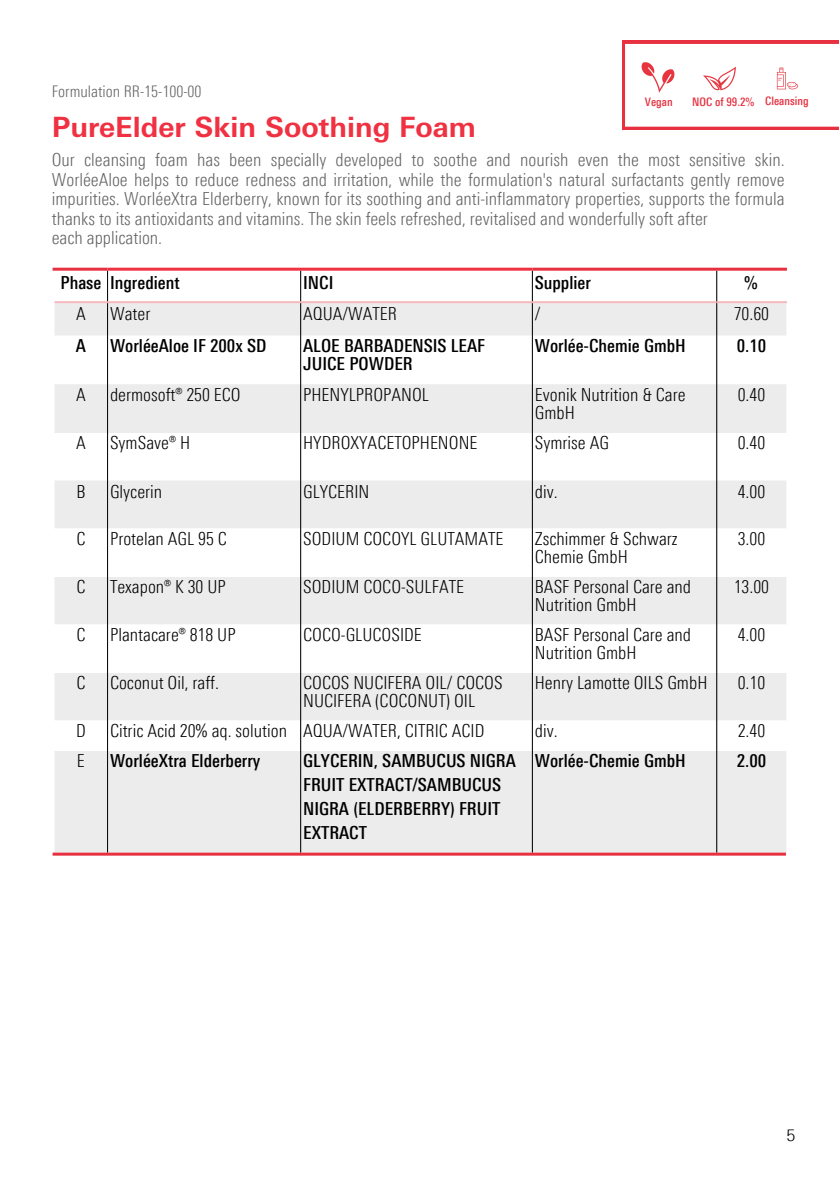
<style>
.page{position:relative;width:839px;height:1191px;background:#fff}
.page>*{position:absolute;margin:0;border:0;box-sizing:border-box;transform-origin:0 0}
.t1{font:700 28px "Linotype Univers Basic";color:#f03142}
.t2{font:300 18px/18px "Linotype Univers 320 Cn";color:#000}
.t3{font:300 18px/19.6px "Linotype Univers 320 Cn";color:#646363}
.t4{font:500 18px/24px "Linotype Univers 520 Cn";color:#000}
.t5{font:300 16px "Linotype Univers 320 Cn";color:#646363}
.t6{font:300 16px "Linotype Univers 330";color:#000}
.t7{font:500 11.8px "Linotype Univers 520 Cn";color:#e73040}
</style>
<div class="page">
<svg style="left:55px;top:303px;width:731px;height:552px;fill:#edecec"></svg>
<svg style="left:55px;top:528px;width:731px;height:223px"></svg>
<hr style="left:107px;top:271px;width:1px;height:582px;background:#000">
<hr style="left:300px;top:271px;width:1px;height:582px;background:#000">
<hr style="left:532px;top:271px;width:1px;height:582px;background:#000">
<hr style="left:716px;top:271px;width:1px;height:582px;background:#000">
<hr style="left:55px;top:301px;width:661px;height:2px;background:#f5b6bc">
<hr style="left:716px;top:301px;width:70px;height:2px;background:#f5b6bc">
<hr style="left:53px;top:268px;width:55px;height:3px;background:#e73040">
<hr style="left:532px;top:268px;width:254px;height:3px;background:#e73040">
<hr style="left:53px;top:853px;width:732px;height:3px;background:#e73040">
<hr style="left:108px;top:268px;width:424px;height:3px;background:#f03142">
<svg style="left:622px;top:41px;width:216px;height:88px"></svg>
<img style="left:640px;top:60px;width:35px;height:35px">
<img style="left:701px;top:61px;width:36px;height:36px">
<img style="left:775px;top:67px;width:24px;height:24px">
<p class="t5" style="left:52px;top:85px;width:151px">Formulation RR-15-100-00</p>
<p class="t1" style="left:52px;top:110px;width:426px">PureElder Skin Soothing Foam</p>
<p class="t3" style="left:52px;top:152px;width:734px">Our cleansing foam has been specially developed to soothe and nourish even the most sensitive skin.<br>WorléeAloe helps to reduce redness and irritation, while the formulation's natural surfactants gently remove impurities. WorléeXtra Elderberry, known for its soothing and anti-inflammatory properties, supports the formula thanks to its antioxidants and vitamins. The skin feels refreshed, revitalised and wonderfully soft after<br>each application.</p>
<p class="t7" style="left:645px;top:97px;width:29px">Vegan</p>
<p class="t7" style="left:692px;top:97px;width:64px">NOC of 99.2%</p>
<p class="t7" style="left:765px;top:96px;width:45px">Cleansing</p>
<h3 class="t4" style="left:60px;top:273px;width:42px">Phase</h3>
<h1 class="t4" style="left:110px;top:273px;width:71px">Ingredient</h1>
<p class="t4" style="left:303px;top:273px;width:32px">INCI</p>
<p class="t4" style="left:535px;top:273px;width:58px">Supplier</p>
<p class="t4" style="left:744px;top:273px;width:15px">%</p>
<p class="t2" style="left:76px;top:307px;width:11px">A</p>
<p class="t2" style="left:110px;top:307px;width:42px">Water</p>
<p class="t2" style="left:303px;top:307px;width:95px">AQUA/WATER</p>
<h2 class="t2" style="left:535px;top:307px;width:7px">/</h2>
<p class="t2" style="left:733px;top:307px;width:37px">70.60</p>
<p class="t4" style="left:76px;top:336px;width:12px">A</p>
<p class="t4" style="left:110px;top:336px;width:158px">WorléeAloe IF 200x SD</p>
<p class="t4" style="left:303px;top:339px;width:183px;line-height:18px">ALOE BARBADENSIS LEAF<br>JUICE POWDER</p>
<p class="t4" style="left:535px;top:336px;width:152px">Worlée-Chemie GmbH</p>
<p class="t4" style="left:736px;top:336px;width:31px">0.10</p>
<p class="t2" style="left:76px;top:388px;width:11px">A</p>
<p class="t2" style="left:110px;top:388px;width:132px">dermosoft® 250 ECO</p>
<p class="t2" style="left:303px;top:388px;width:127px">PHENYLPROPANOL</p>
<p class="t2" style="left:535px;top:388px;width:152px">Evonik Nutrition &amp; Care<br>GmbH</p>
<p class="t2" style="left:737px;top:388px;width:29px">0.40</p>
<p class="t2" style="left:76px;top:436px;width:11px">A</p>
<p class="t2" style="left:110px;top:436px;width:82px">SymSave® H</p>
<p class="t2" style="left:303px;top:436px;width:176px">HYDROXYACETOPHENONE</p>
<p class="t2" style="left:535px;top:436px;width:76px">Symrise AG</p>
<p class="t2" style="left:737px;top:436px;width:29px">0.40</p>
<p class="t2" style="left:76px;top:485px;width:11px">B</p>
<p class="t2" style="left:110px;top:485px;width:54px">Glycerin</p>
<p class="t2" style="left:303px;top:485px;width:68px">GLYCERIN</p>
<p class="t2" style="left:535px;top:485px;width:24px">div.</p>
<p class="t2" style="left:737px;top:485px;width:29px">4.00</p>
<p class="t2" style="left:76px;top:532px;width:11px">C</p>
<p class="t2" style="left:110px;top:532px;width:118px">Protelan AGL 95 C</p>
<p class="t2" style="left:303px;top:532px;width:202px">SODIUM COCOYL GLUTAMATE</p>
<p class="t2" style="left:535px;top:532px;width:144px">Zschimmer &amp; Schwarz<br>Chemie GmbH</p>
<p class="t2" style="left:737px;top:532px;width:29px">3.00</p>
<p class="t2" style="left:76px;top:580px;width:11px">C</p>
<p class="t2" style="left:110px;top:580px;width:117px">Texapon® K 30 UP</p>
<p class="t2" style="left:303px;top:580px;width:162px">SODIUM COCO-SULFATE</p>
<p class="t2" style="left:535px;top:580px;width:158px">BASF Personal Care and</p>
<p class="t2" style="left:535px;top:598px;width:103px">Nutrition GmbH</p>
<p class="t2" style="left:733px;top:580px;width:37px">13.00</p>
<p class="t2" style="left:76px;top:628px;width:11px">C</p>
<p class="t2" style="left:110px;top:628px;width:127px">Plantacare® 818 UP</p>
<p class="t2" style="left:303px;top:628px;width:120px">COCO-GLUCOSIDE</p>
<p class="t2" style="left:535px;top:628px;width:158px">BASF Personal Care and</p>
<p class="t2" style="left:535px;top:646px;width:103px">Nutrition GmbH</p>
<p class="t2" style="left:737px;top:628px;width:29px">4.00</p>
<p class="t2" style="left:76px;top:676px;width:11px">C</p>
<p class="t2" style="left:110px;top:676px;width:110px">Coconut Oil, raff.</p>
<p class="t2" style="left:303px;top:676px;width:201px">COCOS NUCIFERA OIL/ COCOS<br>NUCIFERA (COCONUT) OIL</p>
<p class="t2" style="left:535px;top:676px;width:174px">Henry Lamotte OILS GmbH</p>
<p class="t2" style="left:737px;top:676px;width:29px">0.10</p>
<p class="t2" style="left:76px;top:724px;width:11px">D</p>
<p class="t2" style="left:110px;top:724px;width:178px">Citric Acid 20% aq. solution</p>
<p class="t2" style="left:303px;top:724px;width:183px">AQUA/WATER, CITRIC ACID</p>
<p class="t2" style="left:535px;top:724px;width:24px">div.</p>
<p class="t2" style="left:737px;top:724px;width:29px">2.40</p>
<p class="t2" style="left:77px;top:754px;width:9px">E</p>
<p class="t4" style="left:110px;top:751px;width:152px">WorléeXtra Elderberry</p>
<p class="t4" style="left:303px;top:751px;width:214px">GLYCERIN, SAMBUCUS NIGRA<br>FRUIT EXTRACT/SAMBUCUS<br>NIGRA (ELDERBERRY) FRUIT<br>EXTRACT</p>
<p class="t4" style="left:535px;top:751px;width:152px">Worlée-Chemie GmbH</p>
<p class="t4" style="left:736px;top:751px;width:31px">2.00</p>
<p class="t6" style="left:786px;top:1129px;width:10px">5</p>
</div>
